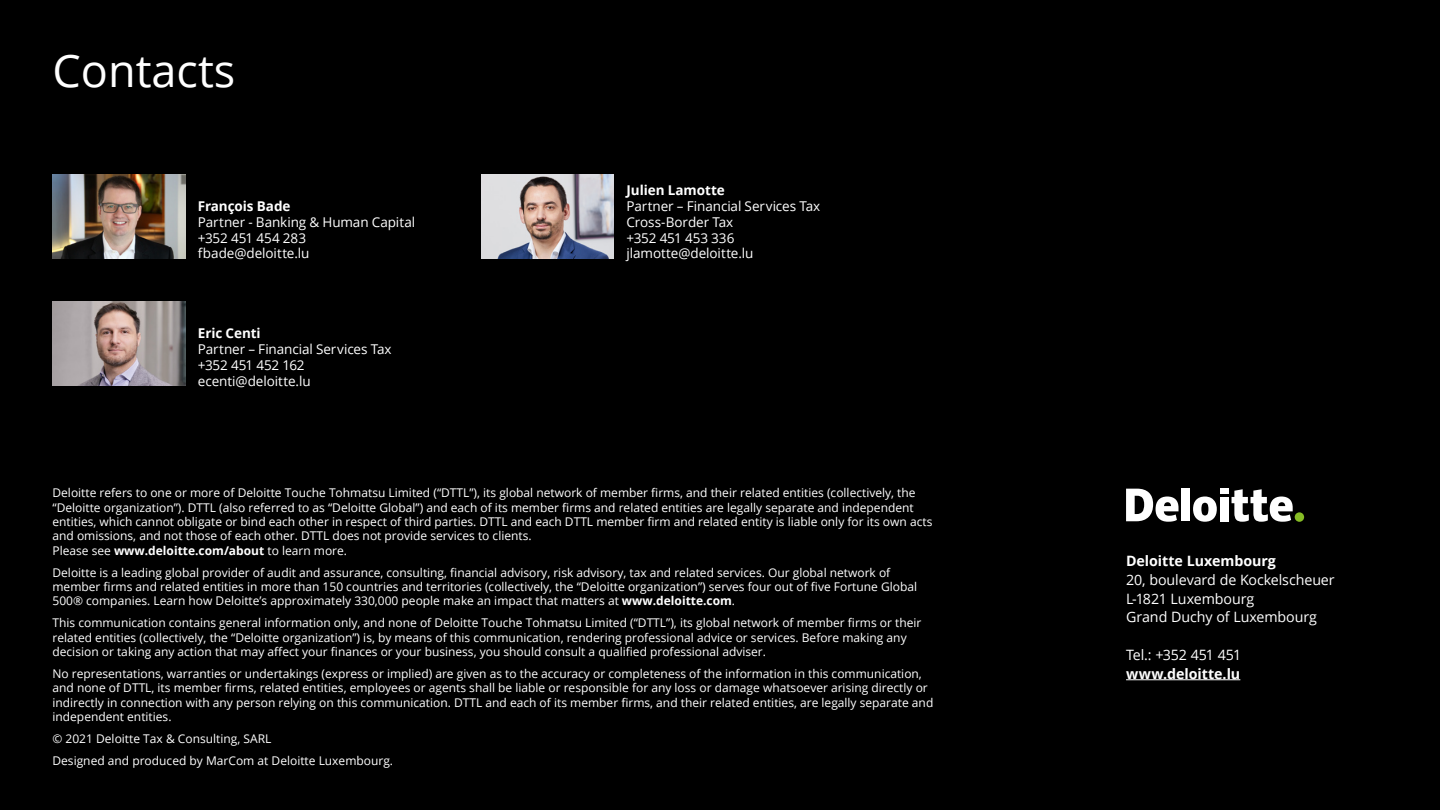
<style>
.page{position:relative;width:1440px;height:810px;background:#000}
.page>*{position:absolute;margin:0;border:0;box-sizing:border-box;transform-origin:0 0}
.t1{font:45px "Open Sans";color:#fff}
.t2{font:14.25px/18.8px "Open Sans";letter-spacing:-.005em;color:#fff}
.t3{font:700 14.25px "Open Sans";letter-spacing:-.005em;color:#fff}
.t4{font:13.5px/15.8px "Open Sans";letter-spacing:-.005em;color:#fff}
.t5{font:700 13.5px "Open Sans";letter-spacing:-.005em;color:#fff}
.t6{font:12px/14.4px "Open Sans";color:#fff}
.s1{font-weight:700}
</style>
<div class="page">
<hr style="left:1126px;top:679px;width:114px;height:1px;background:#fff">
<div style="left:1295px;top:512px;width:9px;height:10px;background:#86bc25;border-radius:50%"></div>
<div style="left:1182px;top:489px;width:8px;height:32px;background:#fff"></div>
<svg style="left:1193px;top:497px;width:24px;height:25px"></svg>
<div style="left:1220px;top:497px;width:8px;height:24px;background:#fff"></div>
<div style="left:1220px;top:489px;width:8px;height:5px;background:#fff"></div>
<svg style="left:1232px;top:489px;width:61px;height:33px"></svg>
<svg style="left:1126px;top:489px;width:53px;height:33px"></svg>
<img style="left:52px;top:174px;width:133px;height:84px">
<img style="left:52px;top:301px;width:133px;height:85px">
<img style="left:481px;top:174px;width:133px;height:84px">
<h1 class="t1" style="left:52px;top:40px;width:184px">Contacts</h1>
<p class="t5" style="left:198px;top:197px;width:94px">François Bade</p>
<p class="t4" style="left:198px;top:214px;width:219px">Partner - Banking &amp; Human Capital +352 451 454 283 fbade@deloitte.lu</p>
<p class="t5" style="left:198px;top:324px;width:64px">Eric Centi</p>
<p class="t4" style="left:198px;top:341px;width:195px">Partner – Financial Services Tax +352 451 452 162 ecenti@deloitte.lu</p>
<p class="t5" style="left:627px;top:181px;width:100px">Julien Lamotte</p>
<p class="t4" style="left:627px;top:198px;width:195px">Partner – Financial Services Tax<br>Cross-Border Tax<br>+352 451 453 336 jlamotte@deloitte.lu</p>
<p class="t6" style="left:52px;top:485px;width:881px">Deloitte refers to one or more of Deloitte Touche Tohmatsu Limited (“DTTL”), its global network of member firms, and their related entities (collectively, the “Deloitte organization”). DTTL (also referred to as “Deloitte Global”) and each of its member firms and related entities are legally separate and independent entities, which cannot obligate or bind each other in respect of third parties. DTTL and each DTTL member firm and related entity is liable only for its own acts and omissions, and not those of each other. DTTL does not provide services to clients.<br>Please see <span class="s1">www.deloitte.com/about</span> to learn more.</p>
<p class="t6" style="left:52px;top:565px;width:866px">Deloitte is a leading global provider of audit and assurance, consulting, financial advisory, risk advisory, tax and related services. Our global network of member firms and related entities in more than 150 countries and territories (collectively, the “Deloitte organization”) serves four out of five Fortune Global<br>500® companies. Learn how Deloitte’s approximately 330,000 people make an impact that matters at <span class="s1">www.deloitte.com</span>.</p>
<p class="t6" style="left:52px;top:615px;width:871px">This communication contains general information only, and none of Deloitte Touche Tohmatsu Limited (“DTTL”), its global network of member firms or their related entities (collectively, the “Deloitte organization”) is, by means of this communication, rendering professional advice or services. Before making any decision or taking any action that may affect your finances or your business, you should consult a qualified professional adviser.</p>
<p class="t6" style="left:52px;top:666px;width:882px">No representations, warranties or undertakings (express or implied) are given as to the accuracy or completeness of the information in this communication, and none of DTTL, its member firms, related entities, employees or agents shall be liable or responsible for any loss or damage whatsoever arising directly or indirectly in connection with any person relying on this communication. DTTL and each of its member firms, and their related entities, are legally separate and independent entities.</p>
<p class="t6" style="left:52px;top:727px;width:342px;line-height:21.9px">© 2021 Deloitte Tax &amp; Consulting, SARL<br>Designed and produced by MarCom at Deloitte Luxembourg.</p>
<p class="t3" style="left:1126px;top:551px;width:151px">Deloitte Luxembourg</p>
<p class="t2" style="left:1126px;top:570px;width:210px">20, boulevard de Kockelscheuer<br>L-1821 Luxembourg<br>Grand Duchy of Luxembourg</p>
<p class="t2" style="left:1126px;top:645px;width:117px">Tel.: +352 451 451</p>
<p class="t3" style="left:1126px;top:663px;width:116px">www.deloitte.lu</p>
</div>
